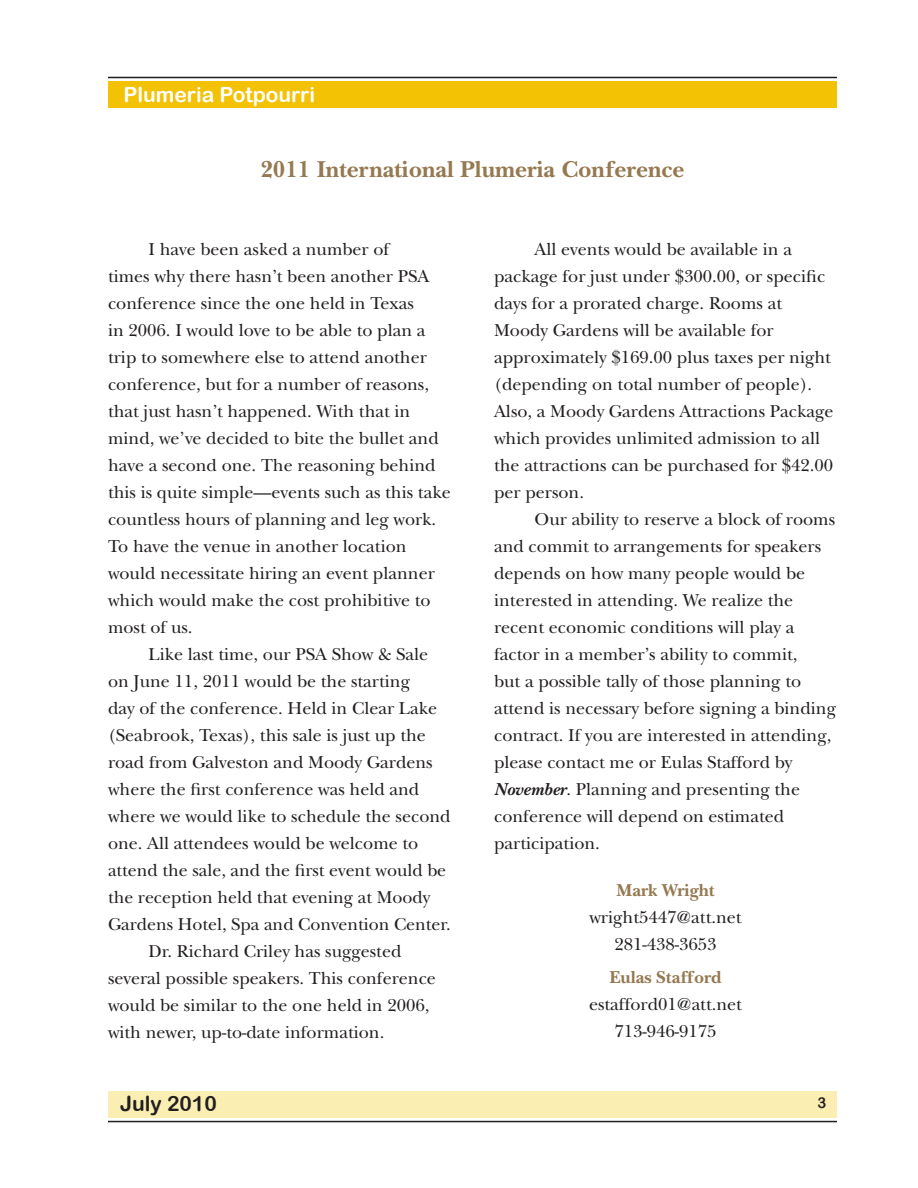
<style>
.page{position:relative;width:918px;height:1188px;background:#fff}
.page>*{position:absolute;margin:0;border:0;box-sizing:border-box;transform-origin:0 0}
.Headings_-_16_20{font:700 24px "New Baskerville Std";color:#957951}
.t1{font:21px "Arial Rounded MT Bold";color:#fff}
.t2{font:21px "Arial Rounded MT Bold";color:#231f20}
.Text_-_12_18{font:18px/27px "New Baskerville Std";color:#231f20}
.Text_-_12_18-2{font:700 18px "New Baskerville Std";color:#957951}
.PSA_Officers_-_secon{font:18px "New Baskerville Std";color:#231f20}
.t3{font:15px "Arial Rounded MT Bold";color:#231f20}
.s1{font-weight:700;font-style:italic}
</style>
<div class="page">
<div style="left:108px;top:81px;width:729px;height:27px;background:#f3c204"></div>
<div style="left:108px;top:1091px;width:729px;height:27px;background:#faeeb2"></div>
<hr style="left:108px;top:77px;width:729px;height:1px;background:#231f20">
<hr style="left:108px;top:1121px;width:729px;height:1px;background:#231f20">
<p class="t1" style="left:123px;top:82px;width:193px">Plumeria Potpourri</p>
<p class="Headings_-_16_20" style="left:261px;top:155px;width:425px">2011 International Plumeria Conference</p>
<p class="Text_-_12_18" style="left:108px;top:236px;width:344px;text-indent:40px">I have been asked a number of<br>times why there hasn’t been another PSA conference since the one held in Texas<br>in 2006. I would love to be able to plan a trip to somewhere else to attend another conference, but for a number of reasons, that just hasn’t happened. With that in mind, we’ve decided to bite the bullet and have a second one. The reasoning behind this is quite simple—events such as this take countless hours of planning and leg work.<br>To have the venue in another location would necessitate hiring an event planner which would make the cost prohibitive to most of us.</p>
<p class="Text_-_12_18" style="left:108px;top:641px;width:344px;text-indent:41px">Like last time, our PSA Show &amp; Sale on June 11, 2011 would be the starting<br>day of the conference. Held in Clear Lake (Seabrook, Texas), this sale is just up the road from Galveston and Moody Gardens where the first conference was held and where we would like to schedule the second one. All attendees would be welcome to attend the sale, and the first event would be the reception held that evening at Moody Gardens Hotel, Spa and Convention Center.</p>
<p class="Text_-_12_18" style="left:108px;top:938px;width:329px;text-indent:40px">Dr. Richard Criley has suggested several possible speakers. This conference would be similar to the one held in 2006, with newer, up-to-date information.</p>
<p class="Text_-_12_18" style="left:494px;top:236px;width:341px;text-indent:40px">All events would be available in a package for just under $300.00, or specific days for a prorated charge. Rooms at Moody Gardens will be available for approximately $169.00 plus taxes per night (depending on total number of people).<br>Also, a Moody Gardens Attractions Package which provides unlimited admission to all the attractions can be purchased for $42.00 per person.</p>
<p class="Text_-_12_18" style="left:494px;top:506px;width:344px;text-indent:40px">Our ability to reserve a block of rooms and commit to arrangements for speakers depends on how many people would be interested in attending. We realize the recent economic conditions will play a factor in a member’s ability to commit,<br>but a possible tally of those planning to attend is necessary before signing a binding contract. If you are interested in attending, please contact me or Eulas Stafford by <span class="s1">November</span>. Planning and presenting the conference will depend on estimated participation.</p>
<p class="Text_-_12_18-2" style="left:617px;top:880px;width:99px">Mark Wright</p>
<p class="Text_-_12_18" style="left:589px;top:904px;width:154px">wright5447@att.net</p>
<p class="PSA_Officers_-_secon" style="left:614px;top:934px;width:104px">281-438-3653</p>
<p class="Text_-_12_18-2" style="left:609px;top:966px;width:114px">Eulas Stafford</p>
<p class="Text_-_12_18" style="left:589px;top:991px;width:155px">estafford01@att.net</p>
<p class="Text_-_12_18" style="left:614px;top:1018px;width:104px">713-946-9175</p>
<p class="t2" style="left:120px;top:1091px;width:98px">July 2010</p>
<p class="t3" style="left:818px;top:1094px;width:10px">3</p>
</div>
